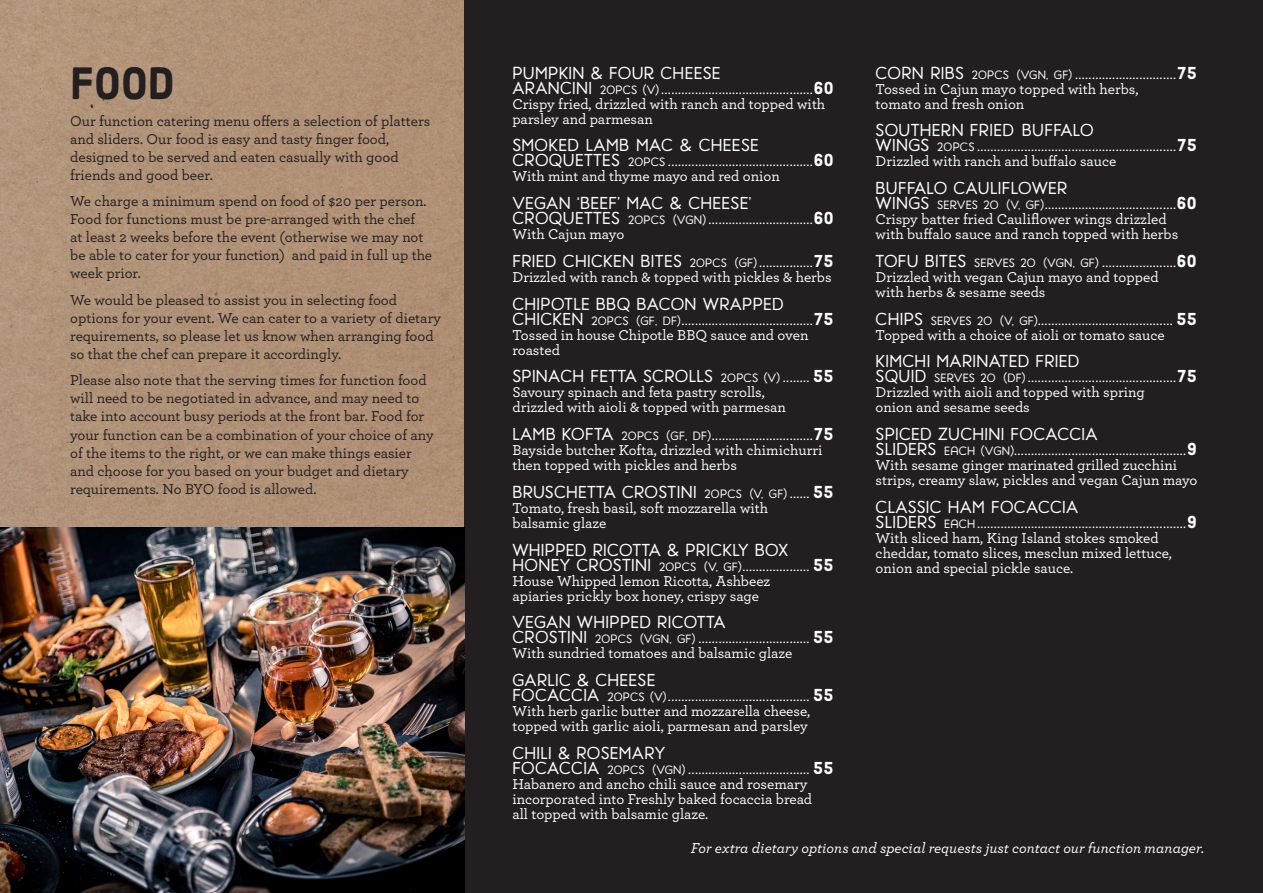
<style>
.page{position:relative;width:1263px;height:893px;background:#fff}
.page>*{position:absolute;margin:0;border:0;box-sizing:border-box;transform-origin:0 0}
.Heading{font:45px "Harman Sans";color:#231f20}
.Sub_Sub_Heading{font:17.25px/15px "Harman Retro";letter-spacing:.02em;color:#fff}
.Body_Copy{font:500 15px/15px "Archer";color:#fff}
.Body_Copy-2{font:500 15px/18px "Archer";color:#231f20}
.Body_Copy-3{font:italic 500 15px "Archer";color:#fff}
.s1{font-size:12px}
.s2{font-family:"Harman Sans"}
</style>
<div class="page">
<img style="left:0;top:0;width:465px;height:527px">
<div style="left:465px;top:0;width:798px;height:893px;background:#231f20"></div>
<img style="left:0;top:527px;width:465px;height:366px">
<p class="Heading" style="left:70px;top:56px;width:106px">Food</p>
<p class="Body_Copy-2" style="left:70px;top:111px;width:362px">Our function catering menu offers a selection of platters and sliders. Our food is easy and tasty finger food, designed to be served and eaten casually with good friends and good beer.</p>
<p class="Body_Copy-2" style="left:70px;top:192px;width:364px">We charge a minimum spend on food of $20 per person.<br>Food for functions must be pre-arranged with the chef<br>at least 2 weeks before the event (otherwise we may not be able to cater for your function) and paid in full up the week prior.</p>
<p class="Body_Copy-2" style="left:70px;top:290px;width:372px">We would be pleased to assist you in selecting food options for your event. We can cater to a variety of dietary requirements, so please let us know when arranging food so that the chef can prepare it accordingly.</p>
<p class="Body_Copy-2" style="left:70px;top:371px;width:365px">Please also note that the serving times for function food will need to be negotiated in advance, and may need to take into account busy periods at the front bar. Food for your function can be a combination of your choice of any of the items to the right, or we can make things easier and choose for you based on your budget and dietary requirements. No BYO food is allowed.</p>
<p class="Sub_Sub_Heading" style="left:512px;top:65px;width:323px">PUMPKIN &amp; FOUR CHEESE<br>ARANCINI <span class="s1">20PCS (V)</span> .............................................<span class="s2">60</span></p>
<p class="Body_Copy" style="left:512px;top:95px;width:314px">Crispy fried, drizzled with ranch and topped with parsley and parmesan</p>
<p class="Sub_Sub_Heading" style="left:512px;top:138px;width:323px">SMOKED LAMB MAC &amp; CHEESE<br>CROQUETTES <span class="s1">20PCS</span> ...........................................<span class="s2">60</span></p>
<p class="Body_Copy" style="left:512px;top:168px;width:269px">With mint and thyme mayo and red onion</p>
<p class="Sub_Sub_Heading" style="left:512px;top:196px;width:323px">VEGAN ‘BEEF’ MAC &amp; CHEESE’<br>CROQUETTES <span class="s1">20PCS (VGN)</span> ...............................<span class="s2">60</span></p>
<p class="Body_Copy" style="left:512px;top:226px;width:113px">With Cajun mayo</p>
<p class="Sub_Sub_Heading" style="left:512px;top:254px;width:323px">FRIED CHICKEN BITES <span class="s1">20PCS (GF)</span> ................<span class="s2">75</span></p>
<p class="Body_Copy" style="left:512px;top:269px;width:321px">Drizzled with ranch &amp; topped with pickles &amp; herbs</p>
<p class="Sub_Sub_Heading" style="left:512px;top:296px;width:323px">CHIPOTLE BBQ BACON WRAPPED<br>CHICKEN <span class="s1">20PCS (GF, DF)</span>.......................................<span class="s2">75</span></p>
<p class="Body_Copy" style="left:512px;top:326px;width:297px">Tossed in house Chipotle BBQ sauce and oven roasted</p>
<p class="Sub_Sub_Heading" style="left:512px;top:369px;width:323px">SPINACH FETTA SCROLLS <span class="s1">20PCS (V)</span> ........ <span class="s2">55</span></p>
<p class="Body_Copy" style="left:512px;top:384px;width:275px">Savoury spinach and feta pastry scrolls, drizzled with aioli &amp; topped with parmesan</p>
<p class="Sub_Sub_Heading" style="left:512px;top:427px;width:323px">LAMB KOFTA <span class="s1">20PCS (GF, DF)</span>..............................<span class="s2">75</span></p>
<p class="Body_Copy" style="left:512px;top:442px;width:312px">Bayside butcher Kofta, drizzled with chimichurri then topped with pickles and herbs</p>
<p class="Sub_Sub_Heading" style="left:512px;top:485px;width:323px">BRUSCHETTA CROSTINI <span class="s1">20PCS (V, GF)</span> ...... <span class="s2">55</span></p>
<p class="Body_Copy" style="left:512px;top:500px;width:257px">Tomato, fresh basil, soft mozzarella with balsamic glaze</p>
<p class="Sub_Sub_Heading" style="left:512px;top:542px;width:323px">WHIPPED RICOTTA &amp; PRICKLY BOX<br>HONEY CROSTINI <span class="s1">20PCS (V, GF)</span>.................... <span class="s2">55</span></p>
<p class="Body_Copy" style="left:512px;top:572px;width:259px">House Whipped lemon Ricotta, Ashbeez apiaries prickly box honey, crispy sage</p>
<p class="Sub_Sub_Heading" style="left:512px;top:615px;width:323px">VEGAN WHIPPED RICOTTA<br>CROSTINI <span class="s1">20PCS (VGN, GF)</span> ................................. <span class="s2">55</span></p>
<p class="Body_Copy" style="left:512px;top:645px;width:281px">With sundried tomatoes and balsamic glaze</p>
<p class="Sub_Sub_Heading" style="left:512px;top:673px;width:323px">GARLIC &amp; CHEESE<br>FOCACCIA <span class="s1">20PCS (V)</span>.......................................... <span class="s2">55</span></p>
<p class="Body_Copy" style="left:512px;top:703px;width:299px">With herb garlic butter and mozzarella cheese, topped with garlic aioli, parmesan and parsley</p>
<p class="Sub_Sub_Heading" style="left:512px;top:746px;width:323px">CHILI &amp; ROSEMARY<br>FOCACCIA <span class="s1">20PCS (VGN)</span> .................................... <span class="s2">55</span></p>
<p class="Body_Copy" style="left:512px;top:776px;width:301px">Habanero and ancho chili sauce and rosemary incorporated into Freshly baked focaccia bread all topped with balsamic glaze.</p>
<p class="Sub_Sub_Heading" style="left:875px;top:65px;width:323px">CORN RIBS <span class="s1">20PCS (VGN, GF)</span> ..............................<span class="s2">75</span></p>
<p class="Body_Copy" style="left:875px;top:80px;width:264px">Tossed in Cajun mayo topped with herbs, tomato and fresh onion</p>
<p class="Sub_Sub_Heading" style="left:875px;top:123px;width:323px">SOUTHERN FRIED BUFFALO<br>WINGS <span class="s1">20PCS</span> ...........................................................<span class="s2">75</span></p>
<p class="Body_Copy" style="left:875px;top:153px;width:242px">Drizzled with ranch and buffalo sauce</p>
<p class="Sub_Sub_Heading" style="left:875px;top:181px;width:323px">BUFFALO CAULIFLOWER<br>WINGS <span class="s1">SERVES 20 (V, GF)</span>.......................................<span class="s2">60</span></p>
<p class="Body_Copy" style="left:875px;top:211px;width:304px">Crispy batter fried Cauliflower wings drizzled with buffalo sauce and ranch topped with herbs</p>
<p class="Sub_Sub_Heading" style="left:875px;top:254px;width:323px">TOFU BITES <span class="s1">SERVES 20 (VGN, GF)</span> ......................<span class="s2">60</span></p>
<p class="Body_Copy" style="left:875px;top:269px;width:284px">Drizzled with vegan Cajun mayo and topped with herbs &amp; sesame seeds</p>
<p class="Sub_Sub_Heading" style="left:875px;top:311px;width:322px">CHIPS <span class="s1">SERVES 20 (V, GF)</span>........................................ <span class="s2">55</span></p>
<p class="Body_Copy" style="left:875px;top:326px;width:291px">Topped with a choice of aioli or tomato sauce</p>
<p class="Sub_Sub_Heading" style="left:875px;top:354px;width:323px">KIMCHI MARINATED FRIED<br>SQUID <span class="s1">SERVES 20 (DF)</span> ............................................<span class="s2">75</span></p>
<p class="Body_Copy" style="left:875px;top:384px;width:271px">Drizzled with aioli and topped with spring onion and sesame seeds</p>
<p class="Sub_Sub_Heading" style="left:875px;top:427px;width:323px">SPICED ZUCHINI FOCACCIA<br>SLIDERS <span class="s1">EACH (VGN)</span>...................................................<span class="s2">9</span></p>
<p class="Body_Copy" style="left:875px;top:457px;width:323px">With sesame ginger marinated grilled zucchini strips, creamy slaw, pickles and vegan Cajun mayo</p>
<p class="Sub_Sub_Heading" style="left:875px;top:500px;width:323px">CLASSIC HAM FOCACCIA<br>SLIDERS <span class="s1">EACH</span>..............................................................<span class="s2">9</span></p>
<p class="Body_Copy" style="left:875px;top:530px;width:298px">With sliced ham, King Island stokes smoked cheddar, tomato slices, mesclun mixed lettuce, onion and special pickle sauce.</p>
<p class="Body_Copy-3" style="left:691px;top:837px;width:515px">For extra dietary options and special requests just contact our function manager.</p>
</div>
